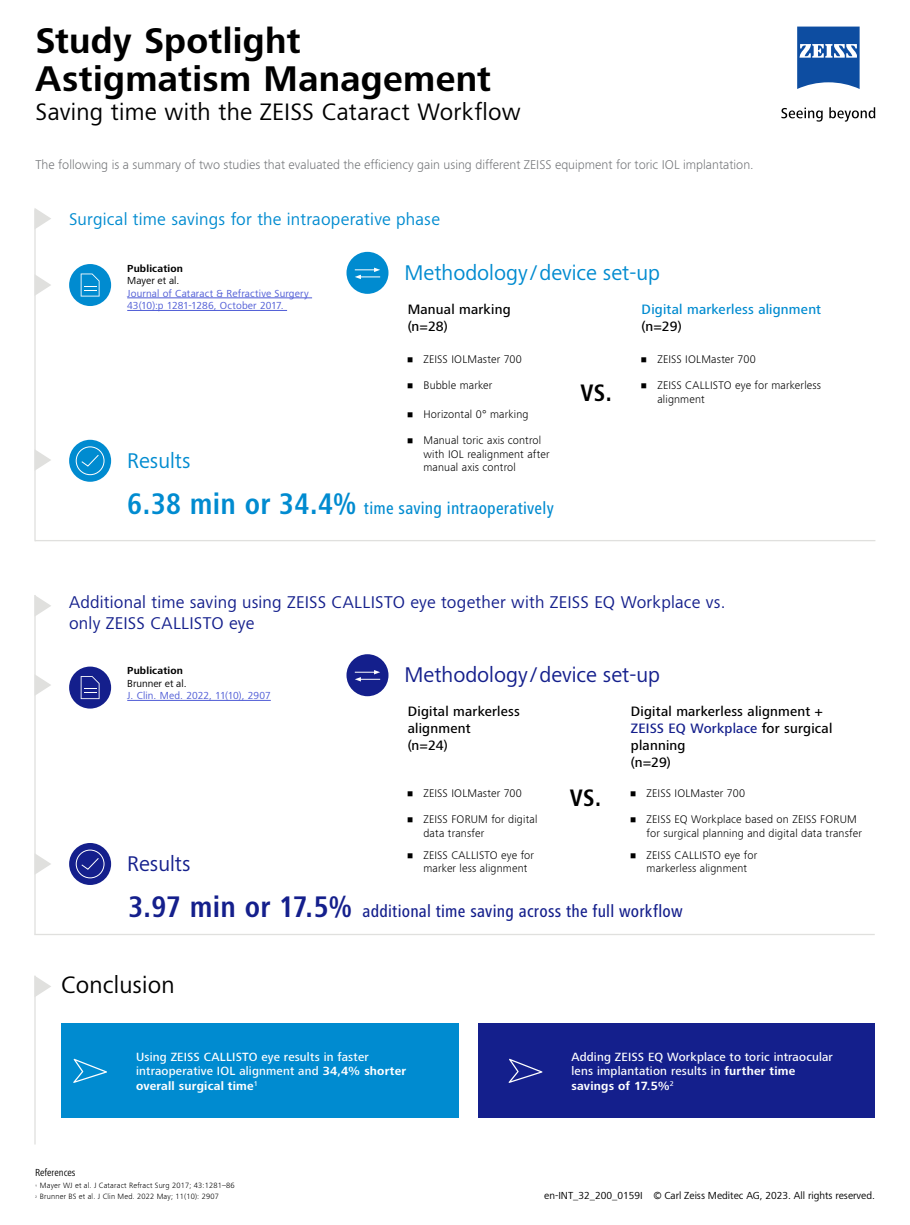
<style>
.page{position:relative;width:910px;height:1225px;background:#fff}
.page>*{position:absolute;margin:0;border:0;box-sizing:border-box;transform-origin:0 0}
.t1{font:700 36.75px/37.6px "ZEISS Frutiger Next W1 G";letter-spacing:.01em;color:#000}
.t2{font:700 condensed 30.62px "ZEISS Frutiger Next W1 G";letter-spacing:.01em;color:#141f8c}
.t3{font:700 condensed 30.62px "ZEISS Frutiger Next W1 G";letter-spacing:.01em;color:#008bd0}
.t4{font:24.5px "ZEISS Frutiger Next W1 G";letter-spacing:.01em;color:#000}
.t5{font:700 condensed 24.5px "ZEISS Frutiger Next W1 G";color:#000}
.t6{font:21.88px "ZEISS Frutiger Next W1 G";color:#141f8c}
.t7{font:21.88px "ZEISS Frutiger Next W1 G";color:#008bd0}
.t8{font:17.5px/21px "ZEISS Frutiger Next W1 G";letter-spacing:.01em;color:#141f8c}
.t9{font:17.5px "ZEISS Frutiger Next W1 G";letter-spacing:.01em;color:#008bd0}
.t10{font:500 condensed 17.5px "ZEISS Frutiger Next W1 G";letter-spacing:.015em;color:#141f8c}
.t11{font:500 condensed 17.5px "ZEISS Frutiger Next W1 G";letter-spacing:.015em;color:#008bd0}
.t12{font:500 14px/16.8px "ZEISS Frutiger Next W1 G";letter-spacing:.015em;color:#000}
.t13{font:500 14px "ZEISS Frutiger Next W1 G";letter-spacing:.015em;color:#008bd0}
.t14{font:300 13.12px "ZEISS Frutiger Next W1 G";color:#737578}
.t15{font:500 12.25px/14.7px "ZEISS Frutiger Next W1 G";letter-spacing:.015em;color:#fff}
.t16{font:300 11.38px/13.7px "ZEISS Frutiger Next W1 G";letter-spacing:.015em;color:#000}
.t17{font:10.5px/12.6px "ZEISS Frutiger Next W1 G";letter-spacing:.01em;color:#4f5cd6}
.t18{font:10.5px "ZEISS Frutiger Next W1 G";color:#000}
.t19{font:700 10.5px "ZEISS Frutiger Next W1 G";letter-spacing:.015em;color:#000}
.t20{font:condensed 10.5px "ZEISS Frutiger Next W1 G";color:#000}
.t21{font:300 7.88px/10.7px "ZEISS Frutiger Next W1 G";letter-spacing:.02em;color:#000}
.s1{color:#141f8c}
.s2{font-weight:700;font-stretch:condensed;font-size:24.5px}
.s3{font-weight:700}
.s4{font-size:4.9px}
</style>
<div class="page">
<svg style="left:35px;top:208px;width:16px;height:20px"></svg>
<hr style="left:34px;top:209px;width:2px;height:332px;background:#e0e0de">
<hr style="left:35px;top:540px;width:840px;height:1px;background:#e0e0de">
<svg style="left:36px;top:596px;width:15px;height:20px"></svg>
<svg style="left:36px;top:675px;width:15px;height:20px"></svg>
<svg style="left:36px;top:854px;width:15px;height:20px"></svg>
<svg style="left:36px;top:977px;width:15px;height:19px"></svg>
<hr style="left:34px;top:595px;width:2px;height:339px;background:#e0e0de">
<hr style="left:34px;top:976px;width:2px;height:169px;background:#e0e0de">
<hr style="left:34px;top:934px;width:841px;height:1px;background:#e0e0de">
<div style="left:69px;top:264px;width:42px;height:42px;background:#008bd0;border-radius:50%"></div>
<svg style="left:81px;top:274px;width:19px;height:23px"></svg>
<div style="left:69px;top:667px;width:42px;height:42px;background:#141f8c;border-radius:50%"></div>
<svg style="left:81px;top:676px;width:19px;height:23px"></svg>
<hr style="left:127px;top:298px;width:185px;height:1px;background:#4f5cd6">
<hr style="left:127px;top:310px;width:160px;height:1px;background:#4f5cd6">
<hr style="left:127px;top:700px;width:144px;height:1px;background:#4f5cd6">
<svg style="left:36px;top:450px;width:15px;height:20px"></svg>
<svg style="left:36px;top:275px;width:15px;height:20px"></svg>
<svg style="left:69px;top:440px;width:42px;height:42px"></svg>
<div style="left:76px;top:446px;width:28px;height:29px;border:1px solid #fff;border-radius:50%"></div>
<svg style="left:81px;top:454px;width:19px;height:13px"></svg>
<div style="left:69px;top:843px;width:42px;height:42px;background:#141f8c;border-radius:50%"></div>
<div style="left:76px;top:850px;width:28px;height:28px;border:1px solid #fff;border-radius:50%"></div>
<svg style="left:81px;top:858px;width:18px;height:12px"></svg>
<div style="left:346px;top:252px;width:42px;height:42px;background:#008bd0;border-radius:50%"></div>
<svg style="left:355px;top:268px;width:25px;height:11px"></svg>
<div style="left:346px;top:654px;width:42px;height:42px;background:#141f8c;border-radius:50%"></div>
<svg style="left:355px;top:670px;width:25px;height:12px"></svg>
<div style="left:478px;top:1024px;width:397px;height:94px;background:#141f8c"></div>
<div style="left:61px;top:1024px;width:397px;height:94px;background:#008bd0"></div>
<svg style="left:509px;top:1059px;width:33px;height:24px"></svg>
<svg style="left:73px;top:1059px;width:34px;height:24px"></svg>
<svg style="left:797px;top:27px;width:63px;height:62px;background:#3d70b3"></svg>
<svg style="left:781px;top:108px;width:42px;height:14px"></svg>
<svg style="left:829px;top:107px;width:46px;height:15px"></svg>
<h1 class="t1" style="left:35px;top:21px;width:457px">Study Spotlight<br>Astigmatism Management</h1>
<h3 class="t4" style="left:35px;top:94px;width:487px">Saving time with the ZEISS Cataract Workflow</h3>
<p class="t14" style="left:35px;top:155px;width:720px">The following is a summary of two studies that evaluated the efficiency gain using different ZEISS equipment for toric IOL implantation.</p>
<h3 class="t9" style="left:69px;top:207px;width:372px">Surgical time savings for the intraoperative phase</h3>
<p class="t19" style="left:127px;top:261px;width:57px">Publication</p>
<p class="t18" style="left:127px;top:273px;width:54px">Mayer et al.</p>
<p class="t17" style="left:127px;top:287px;width:183px">Journal of Cataract &amp; Refractive Surgery<br>43(10):p 1281-1286, October 2017.</p>
<h3 class="t7" style="left:405px;top:257px;width:257px">Methodology /device set-up</h3>
<p class="t12" style="left:408px;top:300px;width:104px">Manual marking (n=28)</p>
<p class="t13" style="left:642px;top:299px;width:181px">Digital markerless alignment</p>
<p class="t12" style="left:642px;top:317px;width:41px">(n=29)</p>
<h3 class="t7" style="left:127px;top:445px;width:65px">Results</h3>
<h2 class="t3" style="left:127px;top:482px;width:231px">6.38 min or 34.4%</h2>
<p class="t16" style="left:408px;top:352px;width:116px">• ZEISS IOLMaster 700</p>
<p class="t16" style="left:642px;top:352px;width:116px">• ZEISS IOLMaster 700</p>
<p class="t16" style="left:408px;top:378px;width:86px">• Bubble marker</p>
<h3 class="t5" style="left:580px;top:375px;width:33px">VS.</h3>
<p class="t16" style="left:657px;top:378px;width:165px;text-indent:-16px">• ZEISS CALLISTO eye for markerless alignment</p>
<p class="t16" style="left:408px;top:407px;width:122px">• Horizontal 0° marking</p>
<p class="t16" style="left:424px;top:433px;width:128px;text-indent:-16px">• Manual toric axis control with IOL realignment after manual axis control</p>
<h3 class="t11" style="left:364px;top:496px;width:191px">time saving intraoperatively</h3>
<h3 class="t8" style="left:69px;top:591px;width:658px">Additional time saving using ZEISS CALLISTO eye together with ZEISS EQ Workplace vs. only ZEISS CALLISTO eye</h3>
<p class="t19" style="left:127px;top:663px;width:57px">Publication</p>
<p class="t18" style="left:127px;top:676px;width:61px">Brunner et al.</p>
<p class="t17" style="left:127px;top:689px;width:145px">J. Clin. Med. 2022, 11(10), 2907</p>
<h3 class="t6" style="left:127px;top:848px;width:65px">Results</h3>
<h2 class="t2" style="left:128px;top:885px;width:226px">3.97 min or 17.5%</h2>
<h3 class="t6" style="left:405px;top:660px;width:257px">Methodology /device set-up</h3>
<p class="t12" style="left:408px;top:703px;width:114px">Digital markerless alignment<br>(n=24)</p>
<p class="t12" style="left:631px;top:703px;width:203px">Digital markerless alignment +<br><span class="s1">ZEISS EQ Workplace</span> for surgical planning<br>(n=29)</p>
<p class="t16" style="left:408px;top:786px;width:116px">• ZEISS IOLMaster 700</p>
<p class="t16" style="left:570px;top:786px;width:177px"><span class="s2">VS.</span> • ZEISS IOLMaster 700</p>
<p class="t16" style="left:424px;top:812px;width:115px;text-indent:-16px">• ZEISS FORUM for digital data transfer</p>
<p class="t16" style="left:647px;top:812px;width:217px;text-indent:-16px">• ZEISS EQ Workplace based on ZEISS FORUM for surgical planning and digital data transfer</p>
<p class="t16" style="left:424px;top:847px;width:112px;text-indent:-16px">• ZEISS CALLISTO eye for marker less alignment</p>
<p class="t16" style="left:631px;top:847px;width:128px;text-align:center">• ZEISS CALLISTO eye for markerless alignment</p>
<h3 class="t10" style="left:362px;top:899px;width:322px">additional time saving across the full workflow</h3>
<h3 class="t4" style="left:61px;top:968px;width:115px">Conclusion</h3>
<p class="t15" style="left:136px;top:1049px;width:272px">Using ZEISS CALLISTO eye results in faster intraoperative IOL alignment and <span class="s3">34,4% shorter overall surgical time</span><sup>1</sup></p>
<p class="t20" style="left:35px;top:1165px;width:42px">References</p>
<p class="t21" style="left:35px;top:1180px;width:201px"><span class="s4">1</span> Mayer WJ et al. J Cataract Refract Surg 2017; 43:1281–86<br><span class="s4">2</span> Brunner BS et al. J Clin Med. 2022 May; 11(10): 2907</p>
<p class="t15" style="left:572px;top:1049px;width:263px">Adding ZEISS EQ Workplace to toric intraocular lens implantation results in <span class="s3">further time savings of 17.5%</span><sup>2</sup></p>
<p class="t18" style="left:544px;top:1188px;width:332px">en-INT_32_200_0159I © Carl Zeiss Meditec AG, 2023. All rights reserved.</p>
</div>
